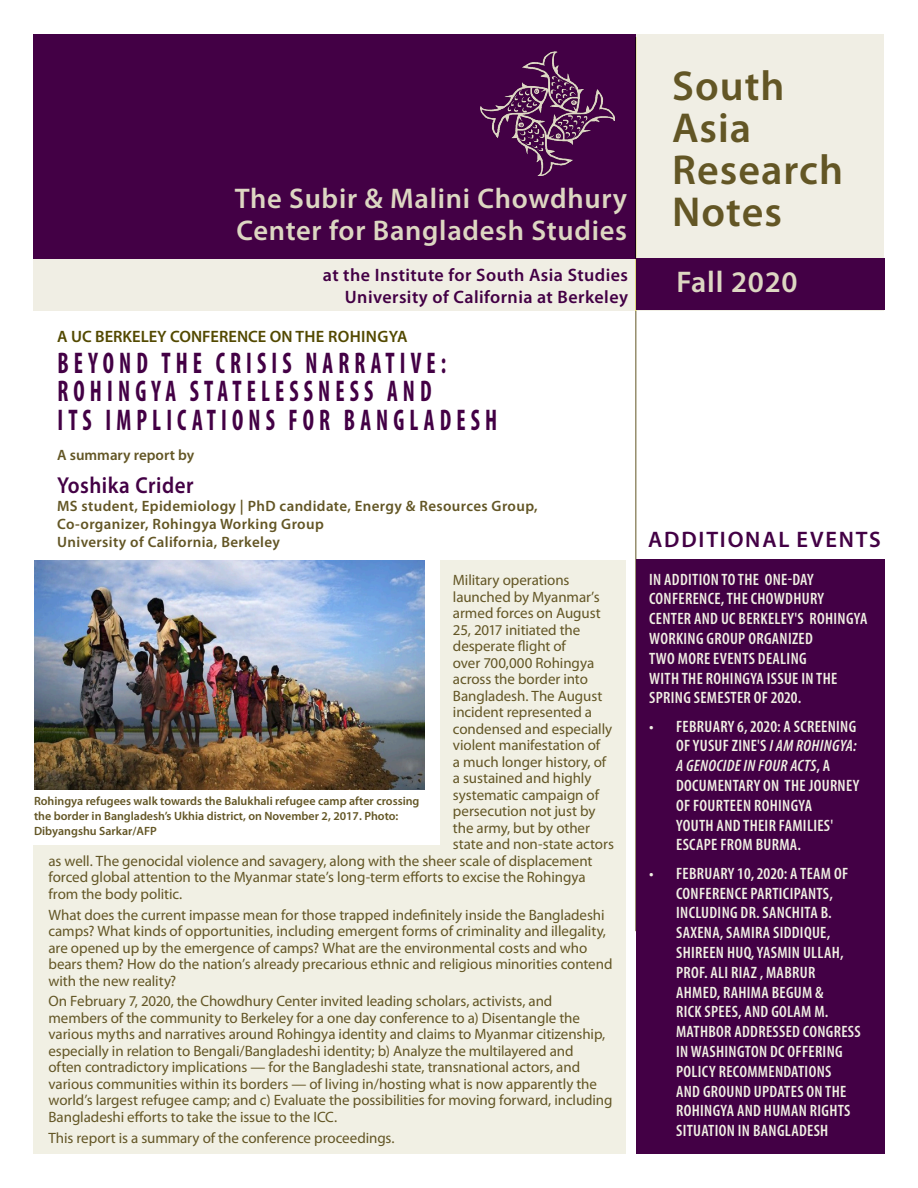
<style>
.page{position:relative;width:918px;height:1188px;background:#fff}
.page>*{position:absolute;margin:0;border:0;box-sizing:border-box;transform-origin:0 0}
.t1{font:600 42px/42px "Myriad Pro";letter-spacing:.025em;color:#635625}
.Address{font:700 condensed 30px/28.5px "Myriad Pro";letter-spacing:.22em;color:#430045;scale:.78 1}
.Head_1{font:600 30px "Myriad Pro";letter-spacing:.025em;color:#ddd7c2}
.t2{font:600 28.5px/31.5px "Myriad Pro";letter-spacing:.025em;color:#ddd7c2}
.Address-2{font:600 23.1px "Myriad Pro";letter-spacing:.025em;color:#430045;scale:.91 1}
.Head_1-2{font:600 22.5px "Myriad Pro";letter-spacing:.08em;color:#430045}
.t3{font:600 18px/22.5px "Myriad Pro";letter-spacing:.025em;color:#430045;text-align:right}
.Address-3{font:600 condensed 16.5px/19.8px "Myriad Pro";letter-spacing:.02em;color:#f1f0e4}
.Address-4{font:600 16.5px "Myriad Pro";color:#534900}
.Body{font:15px/16.5px "Myriad Pro";letter-spacing:-.005em;color:#635625}
.Address-5{font:600 15px/18px "Myriad Pro";letter-spacing:.025em;color:#635625}
.Address-6{font:600 15px "Myriad Pro";color:#635625}
.Body-2{font:600 12px/15px "Myriad Pro";color:#635625}
.s1{font-style:italic}
</style>
<div class="page">
<div style="left:34px;top:34px;width:850px;height:276px;background:#f0eee4"></div>
<div style="left:34px;top:34px;width:602px;height:225px;background:#430045"></div>
<hr style="left:635px;top:37px;width:1px;height:894px;background:#635625">
<div style="left:636px;top:259px;width:248px;height:51px;background:#430045"></div>
<img style="left:481px;top:51px;width:133px;height:124px">
<div style="left:34px;top:560px;width:592px;height:594px;background:#f1f0e4"></div>
<div style="left:21px;top:551px;width:419px;height:294px;background:#fff"></div>
<img style="left:34px;top:560px;width:390px;height:229px">
<div style="left:636px;top:559px;width:249px;height:595px;background:#430045"></div>
<h3 class="t2" style="left:235px;top:182px;width:394px">The Subir &amp; Malini Chowdhury<br>Center for Bangladesh Studies</h3>
<p class="t3" style="left:323px;top:263px;width:307px">at the Institute for South Asia Studies<br>University of California at Berkeley</p>
<p class="Address-4" style="left:57px;top:326px;width:352px">A UC BERKELEY CONFERENCE ON THE ROHINGYA</p>
<p class="Address" style="left:57px;top:348px;width:565px">BEYOND THE CRISIS NARRATIVE:<br>ROHINGYA STATELESSNESS AND<br>ITS IMPLICATIONS FOR BANGLADESH</p>
<p class="Address-6" style="left:57px;top:445px;width:139px">A summary report by</p>
<p class="Address-2" style="left:57px;top:470px;width:152px">Yoshika Crider</p>
<p class="Address-5" style="left:57px;top:496px;width:482px">MS student, Epidemiology | PhD candidate, Energy &amp; Resources Group,<br>Co-organizer, Rohingya Working Group<br>University of California, Berkeley</p>
<p class="Body" style="left:453px;top:572px;width:118px">Military operations</p>
<p class="Body" style="left:453px;top:588px;width:148px">launched by Myanmar’s</p>
<p class="Body" style="left:453px;top:605px;width:149px">armed forces on August</p>
<p class="Body" style="left:453px;top:621px;width:129px">25, 2017 initiated the</p>
<p class="Body" style="left:453px;top:638px;width:115px">desperate flight of</p>
<p class="Body" style="left:453px;top:654px;width:143px">over 700,000 Rohingya</p>
<p class="Body" style="left:453px;top:671px;width:137px">across the border into</p>
<p class="Body" style="left:453px;top:687px;width:151px">Bangladesh. The August</p>
<p class="Body" style="left:453px;top:704px;width:141px">incident represented a</p>
<p class="Body" style="left:453px;top:720px;width:161px">condensed and especially</p>
<p class="Body" style="left:453px;top:737px;width:149px">violent manifestation of</p>
<p class="Body" style="left:453px;top:753px;width:155px">a much longer history, of</p>
<p class="Body" style="left:453px;top:770px;width:140px">a sustained and highly</p>
<p class="Body" style="left:453px;top:786px;width:148px">systematic campaign of</p>
<p class="Body" style="left:453px;top:803px;width:144px">persecution not just by</p>
<p class="Body" style="left:453px;top:819px;width:139px">the army, but by other</p>
<p class="Body" style="left:453px;top:836px;width:163px">state and non-state actors</p>
<p class="Body" style="left:48px;top:852px;width:546px">as well. The genocidal violence and savagery, along with the sheer scale of displacement</p>
<p class="Body" style="left:48px;top:869px;width:539px">forced global attention to the Myanmar state’s long-term efforts to excise the Rohingya</p>
<p class="Body" style="left:48px;top:885px;width:135px">from the body politic.</p>
<p class="Body" style="left:48px;top:906px;width:566px">What does the current impasse mean for those trapped indefinitely inside the Bangladeshi camps? What kinds of opportunities, including emergent forms of criminality and illegality, are opened up by the emergence of camps? What are the environmental costs and who bears them? How do the nation’s already precarious ethnic and religious minorities contend with the new reality?</p>
<p class="Body" style="left:48px;top:993px;width:566px">On February 7, 2020, the Chowdhury Center invited leading scholars, activists, and members of the community to Berkeley for a one day conference to a) Disentangle the various myths and narratives around Rohingya identity and claims to Myanmar citizenship, especially in relation to Bengali/Bangladeshi identity; b) Analyze the multilayered and<br>often contradictory implications — for the Bangladeshi state, transnational actors, and various communities within its borders — of living in/hosting what is now apparently the world’s largest refugee camp; and c) Evaluate the possibilities for moving forward, including Bangladeshi efforts to take the issue to the ICC.</p>
<p class="Body" style="left:48px;top:1129px;width:348px">This report is a summary of the conference proceedings.</p>
<p class="Body-2" style="left:34px;top:793px;width:387px">Rohingya refugees walk towards the Balukhali refugee camp after crossing the border in Bangladesh’s Ukhia district, on November 2, 2017. Photo:<br>Dibyangshu Sarkar/AFP</p>
<h1 class="t1" style="left:672px;top:63px;width:173px">South<br>Asia<br>Research<br>Notes</h1>
<p class="Head_1" style="left:676px;top:262px;width:123px">Fall 2020</p>
<p class="Head_1-2" style="left:648px;top:525px;width:234px">ADDITIONAL EVENTS</p>
<p class="Address-3" style="left:649px;top:569px;width:220px">IN ADDITION TO THE ONE-DAY<br>CONFERENCE, THE CHOWDHURY<br>CENTER AND UC BERKELEY'S ROHINGYA<br>WORKING GROUP ORGANIZED<br>TWO MORE EVENTS DEALING<br>WITH THE ROHINGYA ISSUE IN THE<br>SPRING SEMESTER OF 2020.</p>
<p class="Address-3" style="left:676px;top:716px;width:185px;text-indent:-27px">• FEBRUARY 6, 2020: A SCREENING<br>OF YUSUF ZINE'S <span class="s1">I AM ROHINGYA:<br>A GENOCIDE IN FOUR ACTS</span>, A<br>DOCUMENTARY ON THE JOURNEY<br>OF FOURTEEN ROHINGYA<br>YOUTH AND THEIR FAMILIES'<br>ESCAPE FROM BURMA.</p>
<p class="Address-3" style="left:676px;top:863px;width:186px;text-indent:-27px">• FEBRUARY 10, 2020: A TEAM OF<br>CONFERENCE PARTICIPANTS,<br>INCLUDING DR. SANCHITA B.<br>SAXENA, SAMIRA SIDDIQUE,<br>SHIREEN HUQ, YASMIN ULLAH,<br>PROF. ALI RIAZ , MABRUR<br>AHMED, RAHIMA BEGUM &amp;<br>RICK SPEES, AND GOLAM M.<br>MATHBOR ADDRESSED CONGRESS<br>IN WASHINGTON DC OFFERING<br>POLICY RECOMMENDATIONS<br>AND GROUND UPDATES ON THE<br>ROHINGYA AND HUMAN RIGHTS<br>SITUATION IN BANGLADESH</p>
</div>
